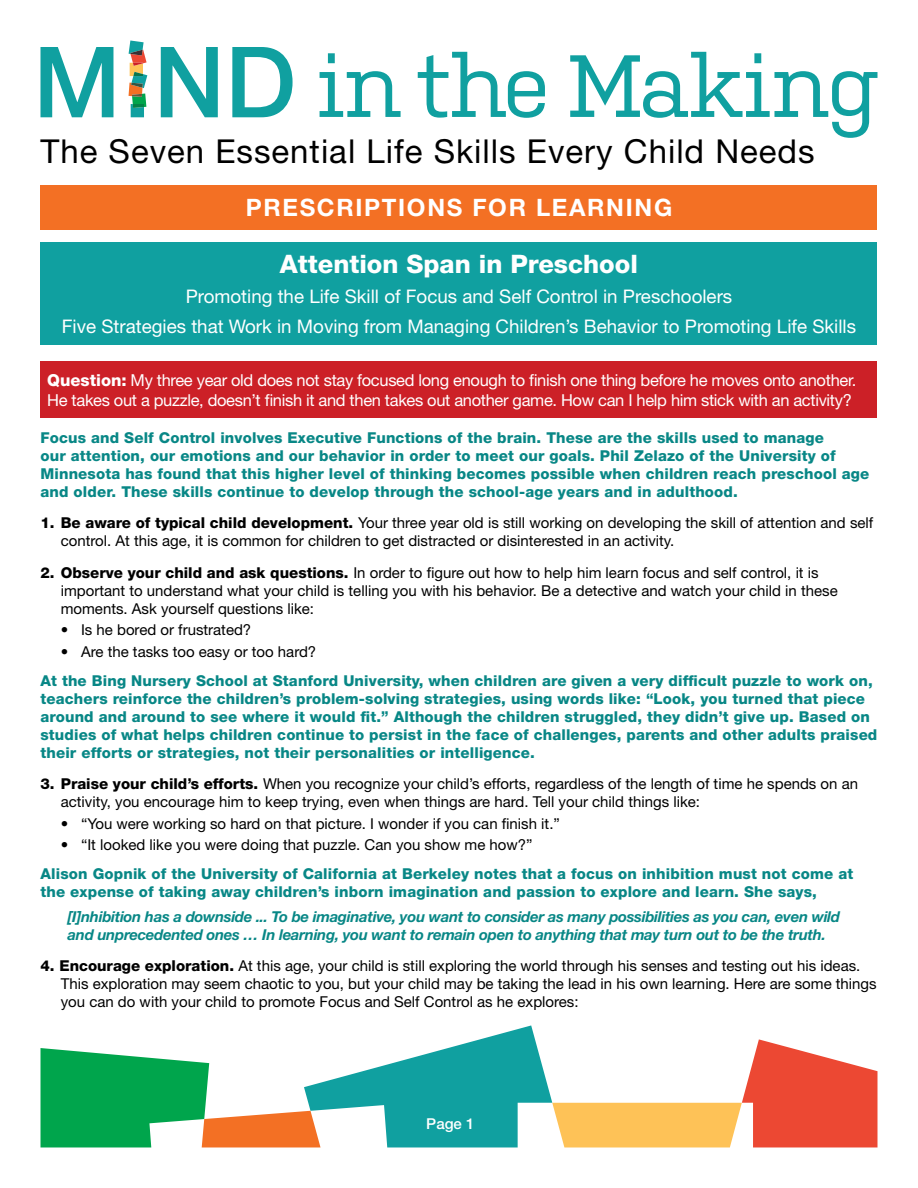
<style>
.page{position:relative;width:918px;height:1188px;background:#fff}
.page>*{position:absolute;margin:0;border:0;box-sizing:border-box;transform-origin:0 0}
.t1{font:33px "Helvetica Neue LT Std";letter-spacing:.03em;color:#000}
.t2{font:800 25.5px "Helvetica Neue LT Std";color:#fff}
.t3{font:700 24px "Helvetica Neue LT Std";letter-spacing:.07em;color:#fff}
.t4{font:18.75px/30.2px "Helvetica Neue LT Std";color:#fff;text-align:center}
.t5{font:16.5px/19.8px "Helvetica Neue LT Std";letter-spacing:-.02em;color:#fff}
.t6{font:15px/18px "Helvetica Neue LT Std";color:#000}
.t7{font:800 15px/18px "Helvetica Neue LT Std";letter-spacing:.01em;color:#088786}
.t8{font:italic 700 15px/18px "Helvetica Neue LT Std";letter-spacing:-.02em;color:#088786}
.t9{font:500 15px "Helvetica Neue LT Std";color:#fff}
.s1{font-weight:800}
</style>
<div class="page">
<svg style="left:41px;top:1025px;width:837px;height:123px"></svg>
<div style="left:40px;top:243px;width:838px;height:102px;background:#10a0a0"></div>
<div style="left:40px;top:186px;width:838px;height:44px;background:#f37024"></div>
<svg style="left:320px;top:53px;width:81px;height:64px"></svg>
<svg style="left:418px;top:52px;width:127px;height:66px"></svg>
<svg style="left:570px;top:52px;width:307px;height:86px"></svg>
<svg style="left:40px;top:47px;width:73px;height:70px"></svg>
<svg style="left:161px;top:47px;width:57px;height:70px"></svg>
<svg style="left:232px;top:47px;width:61px;height:70px"></svg>
<svg style="left:129px;top:40px;width:18px;height:77px"></svg>
<div style="left:40px;top:362px;width:838px;height:56px;background:#cc2027"></div>
<h1 class="t1" style="left:40px;top:132px;width:776px">The Seven Essential Life Skills Every Child Needs</h1>
<h3 class="t3" style="left:246px;top:193px;width:428px">PRESCRIPTIONS FOR LEARNING</h3>
<h2 class="t2" style="left:280px;top:249px;width:360px">Attention Span in Preschool</h2>
<p class="t4" style="left:62px;top:281px;width:796px">Promoting the Life Skill of Focus and Self Control in Preschoolers<br>Five Strategies that Work in Moving from Managing Children’s Behavior to Promoting Life Skills</p>
<p class="t5" style="left:47px;top:370px;width:811px"><span class="s1">Question:</span> My three year old does not stay focused long enough to finish one thing before he moves onto another.<br>He takes out a puzzle, doesn’t finish it and then takes out another game. How can I help him stick with an activity?</p>
<p class="t7" style="left:40px;top:428px;width:830px">Focus and Self Control involves Executive Functions of the brain. These are the skills used to manage<br>our attention, our emotions and our behavior in order to meet our goals. Phil Zelazo of the University of Minnesota has found that this higher level of thinking becomes possible when children reach preschool age and older. These skills continue to develop through the school-age years and in adulthood.</p>
<p class="t6" style="left:61px;top:514px;width:814px;text-indent:-20px"><span class="s1">1. Be aware of typical child development.</span> Your three year old is still working on developing the skill of attention and self control. At this age, it is common for children to get distracted or disinterested in an activity.</p>
<p class="t6" style="left:61px;top:563px;width:779px;text-indent:-20px"><span class="s1">2. Observe your child and ask questions.</span> In order to figure out how to help him learn focus and self control, it is important to understand what your child is telling you with his behavior. Be a detective and watch your child in these moments. Ask yourself questions like:</p>
<p class="t6" style="left:61px;top:621px;width:192px">• Is he bored or frustrated?</p>
<p class="t6" style="left:61px;top:642px;width:257px">• Are the tasks too easy or too hard?</p>
<p class="t7" style="left:40px;top:671px;width:838px">At the Bing Nursery School at Stanford University, when children are given a very difficult puzzle to work on, teachers reinforce the children’s problem-solving strategies, using words like: “Look, you turned that piece around and around to see where it would fit.” Although the children struggled, they didn’t give up. Based on studies of what helps children continue to persist in the face of challenges, parents and other adults praised their efforts or strategies, not their personalities or intelligence.</p>
<p class="t6" style="left:61px;top:774px;width:799px;text-indent:-20px"><span class="s1">3. Praise your child’s efforts.</span> When you recognize your child’s efforts, regardless of the length of time he spends on an activity, you encourage him to keep trying, even when things are hard. Tell your child things like:</p>
<p class="t6" style="left:61px;top:814px;width:501px">• “You were working so hard on that picture. I wonder if you can finish it.”</p>
<p class="t6" style="left:61px;top:836px;width:473px">• “It looked like you were doing that puzzle. Can you show me how?”</p>
<p class="t7" style="left:40px;top:864px;width:814px">Alison Gopnik of the University of California at Berkeley notes that a focus on inhibition must not come at the expense of taking away children’s inborn imagination and passion to explore and learn. She says,</p>
<p class="t8" style="left:68px;top:907px;width:774px">[I]nhibition has a downside ... To be imaginative, you want to consider as many possibilities as you can, even wild and unprecedented ones … In learning, you want to remain open to anything that may turn out to be the truth.</p>
<p class="t6" style="left:61px;top:957px;width:818px;text-indent:-20px"><span class="s1">4. Encourage exploration.</span> At this age, your child is still exploring the world through his senses and testing out his ideas.<br>This exploration may seem chaotic to you, but your child may be taking the lead in his own learning. Here are some things you can do with your child to promote Focus and Self Control as he explores:</p>
<p class="t9" style="left:426px;top:1115px;width:50px">Page 1</p>
</div>
